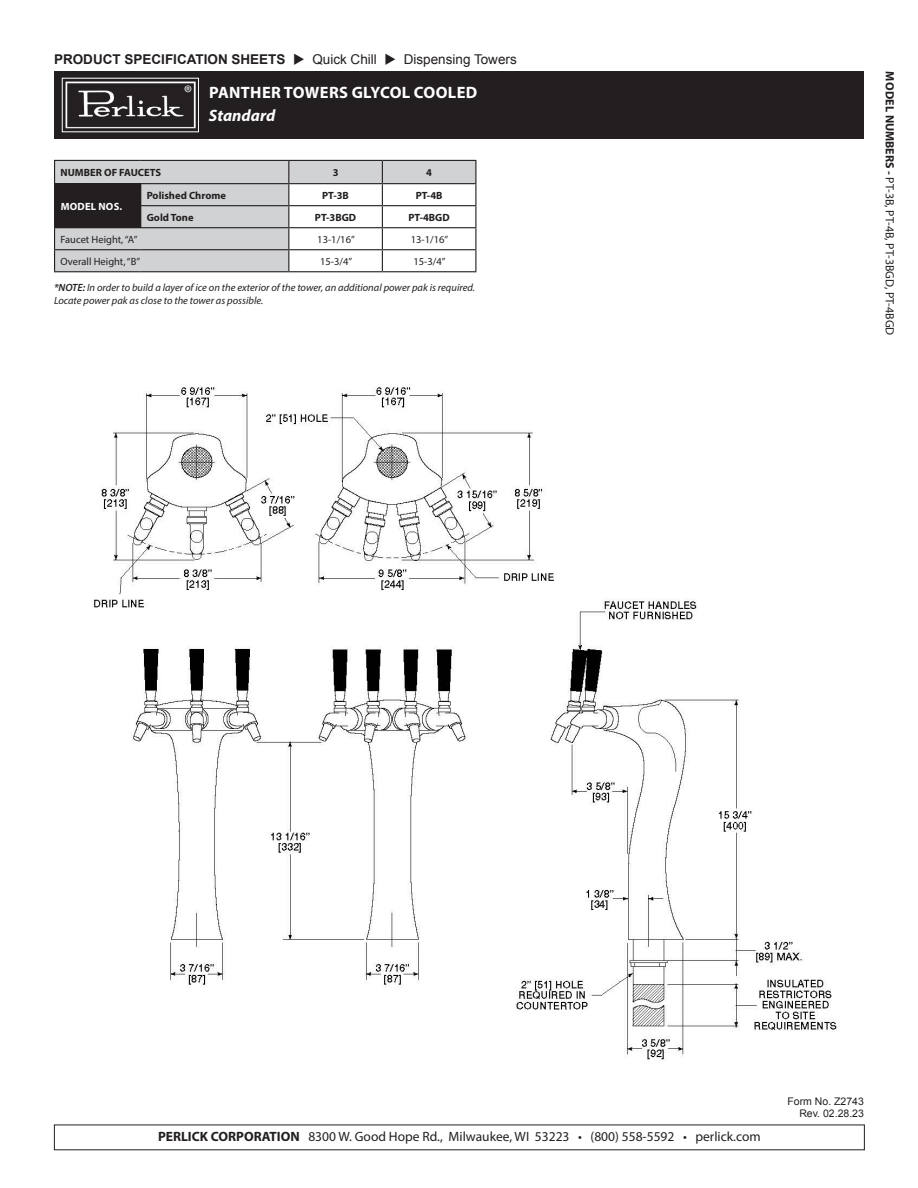
<style>
.page{position:relative;width:918px;height:1188px;background:#fff}
.page>*{position:absolute;margin:0;border:0;box-sizing:border-box;transform-origin:0 0}
.t1{font:700 16.5px/22.5px "Myriad Pro";letter-spacing:.02em;color:#fff}
.t2{font:13.5px "Myriad Pro";color:#231f20}
.t3{font:700 13.5px "Arial";color:#231f20}
.t4{font:12px "Myriad Pro";color:#231f20}
.t5{font:italic 10.5px/12.6px "Myriad Pro";color:#231f20}
.t6{font:700 10.5px "Myriad Pro";color:#231f20}
.t7{font:10.5px "Myriad Pro";color:#231f20}
.t8{font:10.5px "Arial";color:#231f20}
.t9{font:700 10.5px "Myriad Pro";letter-spacing:.02em;color:#fff}
.s1{font-weight:400}
.s2{font-style:italic}
.s3{font-weight:600}
.s4{font-weight:700}
</style>
<div class="page">
<img style="left:93px;top:387px;width:747px;height:674px">
<svg style="left:55px;top:161px;width:420px;height:110px;fill:#d1d2d4"></svg>
<div style="left:55px;top:184px;width:86px;height:44px;background:#231f20"></div>
<hr style="left:54px;top:160px;width:87px;height:1px;background:#231f20">
<hr style="left:141px;top:160px;width:148px;height:1px;background:#231f20">
<hr style="left:289px;top:160px;width:93px;height:1px;background:#231f20">
<hr style="left:382px;top:160px;width:94px;height:1px;background:#231f20">
<hr style="left:54px;top:183px;width:87px;height:1px;background:#231f20">
<hr style="left:141px;top:183px;width:148px;height:1px;background:#231f20">
<hr style="left:289px;top:183px;width:93px;height:1px;background:#231f20">
<hr style="left:382px;top:183px;width:94px;height:1px;background:#231f20">
<hr style="left:140px;top:205px;width:149px;height:1px;background:#231f20">
<hr style="left:289px;top:205px;width:93px;height:1px;background:#231f20">
<hr style="left:382px;top:205px;width:94px;height:1px;background:#231f20">
<hr style="left:141px;top:227px;width:148px;height:1px;background:#231f20">
<hr style="left:289px;top:227px;width:93px;height:1px;background:#231f20">
<hr style="left:382px;top:227px;width:94px;height:1px;background:#231f20">
<hr style="left:54px;top:249px;width:87px;height:1px;background:#231f20">
<svg style="left:54px;top:161px;width:1px;height:110px"></svg>
<hr style="left:141px;top:249px;width:148px;height:1px;background:#231f20">
<hr style="left:289px;top:249px;width:93px;height:1px;background:#231f20">
<svg style="left:288px;top:161px;width:1px;height:110px"></svg>
<hr style="left:382px;top:249px;width:94px;height:1px;background:#231f20">
<svg style="left:382px;top:161px;width:1px;height:110px"></svg>
<svg style="left:475px;top:161px;width:1px;height:110px"></svg>
<hr style="left:54px;top:271px;width:87px;height:1px;background:#231f20">
<hr style="left:141px;top:271px;width:148px;height:1px;background:#231f20">
<hr style="left:289px;top:271px;width:93px;height:1px;background:#231f20">
<hr style="left:382px;top:271px;width:94px;height:1px;background:#231f20">
<div style="left:54px;top:71px;width:810px;height:68px;background:#231f20"></div>
<img style="left:65px;top:81px;width:131px;height:48px">
<p class="t3" style="left:54px;top:51px;width:464px">PRODUCT SPECIFICATION SHEETS ◆ <span class="s1">Quick Chill</span> ◆ <span class="s1">Dispensing Towers</span></p>
<p class="t1" style="left:209px;top:81px;width:270px">PANTHER TOWERS GLYCOL COOLED<br><span class="s2">Standard</span></p>
<p class="t6" style="left:61px;top:166px;width:102px">NUMBER OF FAUCETS</p>
<p class="t6" style="left:333px;top:166px;width:7px">3</p>
<p class="t6" style="left:426px;top:166px;width:7px">4</p>
<p class="t9" style="left:61px;top:199px;width:63px">MODEL NOS.</p>
<p class="t6" style="left:147px;top:188px;width:81px">Polished Chrome</p>
<p class="t6" style="left:322px;top:188px;width:28px">PT-3B</p>
<p class="t6" style="left:416px;top:188px;width:28px">PT-4B</p>
<p class="t6" style="left:147px;top:210px;width:48px">Gold Tone</p>
<p class="t6" style="left:315px;top:210px;width:43px">PT-3BGD</p>
<p class="t6" style="left:409px;top:210px;width:43px">PT-4BGD</p>
<p class="t7" style="left:61px;top:233px;width:78px">Faucet Height, “A”</p>
<p class="t7" style="left:317px;top:233px;width:39px">13-1/16”</p>
<p class="t7" style="left:411px;top:233px;width:39px">13-1/16”</p>
<p class="t7" style="left:61px;top:255px;width:81px">Overall Height, “B”</p>
<p class="t7" style="left:320px;top:255px;width:34px">15-3/4”</p>
<p class="t7" style="left:414px;top:255px;width:34px">15-3/4”</p>
<p class="t5" style="left:54px;top:281px;width:423px"><span class="s3">*NOTE:</span> In order to build a layer of ice on the exterior of the tower, an additional power pak is required.<br>Locate power pak as close to the tower as possible.</p>
<p class="t4" style="left:897px;top:71px;width:266px;rotate:90deg"><span class="s4">MODEL NUMBERS -</span> PT-3B, PT-4B, PT-3BGD, PT-4BGD</p>
<p class="t2" style="left:158px;top:1128px;width:604px"><span class="s4">PERLICK CORPORATION</span> 8300 W. Good Hope Rd., Milwaukee, WI 53223 • (800) 558-5592 • perlick.com</p>
<p class="t8" style="left:788px;top:1094px;width:78px">Form No. Z2743</p>
<p class="t8" style="left:799px;top:1107px;width:66px">Rev. 02.28.23</p>
</div>
